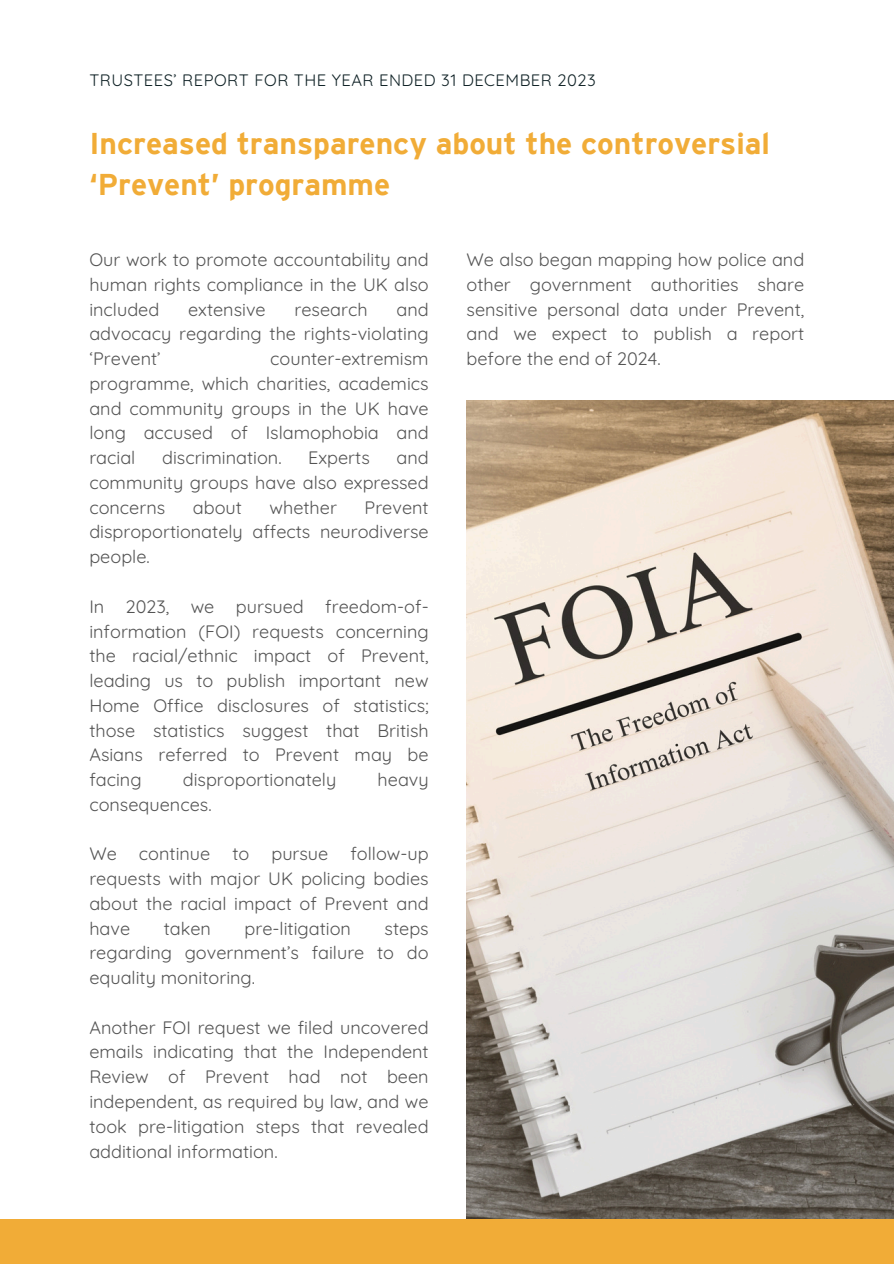
<style>
.page{position:relative;width:894px;height:1264px;background:#fff}
.page>*{position:absolute;margin:0;border:0;box-sizing:border-box;transform-origin:0 0}
.t1{font:700 30px/41.7px "Interstate";color:#f1ac37}
.t2{font:18px/24.8px "Quicksand";color:#545454;text-align:justify}
.t3{font:16.5px "Quicksand";letter-spacing:.03em;color:#102226}
</style>
<div class="page">
<div style="left:0;top:1218px;width:893px;height:45px;background:#f1ac37"></div>
<img style="left:466px;top:400px;width:427px;height:818px">
<p class="t3" style="left:89px;top:69px;width:507px">TRUSTEES’ REPORT FOR THE YEAR ENDED 31 DECEMBER 2023</p>
<h1 class="t1" style="left:89px;top:125px;width:682px">Increased transparency about the controversial ‘Prevent’ programme</h1>
<p class="t2" style="left:89px;top:247px;width:341px">Our work to promote accountability and human rights compliance in the UK also included</p>
<p class="t2" style="left:89px;top:296px;width:341px;text-indent:307px">and advocacy regarding the rights-violating ‘Prevent’</p>
<p class="t2" style="left:188px;top:296px;width:79px">extensive</p>
<p class="t2" style="left:294px;top:296px;width:75px">research</p>
<p class="t2" style="left:89px;top:346px;width:341px;text-indent:181px">counter-extremism programme, which charities, academics and community groups in the UK have long accused of Islamophobia and racial</p>
<p class="t2" style="left:89px;top:445px;width:341px;text-indent:307px">and community groups have also expressed concerns</p>
<p class="t2" style="left:162px;top:445px;width:121px">discrimination.</p>
<p class="t2" style="left:308px;top:445px;width:63px">Experts</p>
<p class="t2" style="left:193px;top:494px;width:51px">about</p>
<p class="t2" style="left:269px;top:494px;width:69px">whether</p>
<p class="t2" style="left:89px;top:494px;width:341px;text-indent:275px">Prevent disproportionately affects neurodiverse people.</p>
<p class="t2" style="left:89px;top:593px;width:341px">In 2023, we pursued freedom-of&shy;information (FOI) requests concerning the racial/ethnic impact of Prevent, leading us to publish important new Home Office disclosures of statistics; those statistics suggest that British Asians referred to Prevent may be facing</p>
<p class="t2" style="left:183px;top:767px;width:155px">disproportionately</p>
<p class="t2" style="left:377px;top:767px;width:53px">heavy</p>
<p class="t2" style="left:89px;top:791px;width:124px">consequences.</p>
<p class="t2" style="left:89px;top:841px;width:341px">We continue to pursue follow-up requests with major UK policing bodies about the racial impact of Prevent and have</p>
<p class="t2" style="left:164px;top:915px;width:49px">taken</p>
<p class="t2" style="left:244px;top:915px;width:108px">pre-litigation</p>
<p class="t2" style="left:89px;top:915px;width:341px;text-indent:295px">steps regarding government’s failure to do equality monitoring.</p>
<p class="t2" style="left:89px;top:1014px;width:341px">Another FOI request we filed uncovered emails indicating that the Independent Review of Prevent had not been independent, as required by law, and we took pre-litigation steps that revealed additional information.</p>
<p class="t2" style="left:466px;top:247px;width:339px">We also began mapping how police and other government authorities share sensitive personal data under Prevent, and we expect to publish a report before the end of 2024.</p>
</div>
